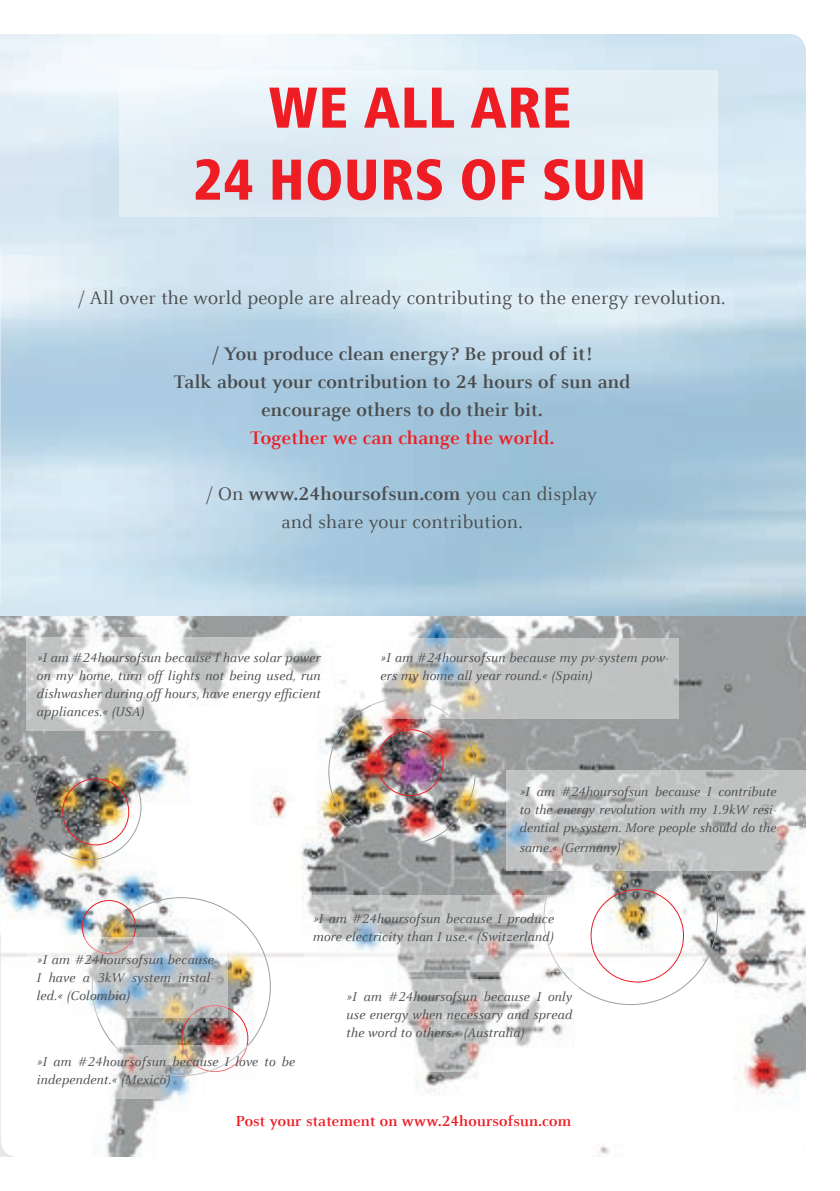
<style>
.page{position:relative;width:840px;height:1191px;background:#fff}
.page>*{position:absolute;margin:0;border:0;box-sizing:border-box;transform-origin:0 0}
.t1{font:800 condensed 60px/72px "Frutiger Next LTW1 G";color:#ee1d23;text-align:center}
.t2{font:20px/28px "Celeste Offc Pro";letter-spacing:.01em;color:#4b4c4d;text-align:center}
.t3{font:700 20px/28px "Celeste Offc Pro";letter-spacing:.01em;color:#4b4c4d;text-align:center}
.t4{font:700 20px "Celeste Offc Pro";letter-spacing:.01em;color:#ee1d23}
.t5{font:700 16px "Celeste Offc Pro";letter-spacing:.01em;color:#ee1d23}
.t6{font:italic 14px/18px "Celeste Offc Pro";letter-spacing:.01em;color:#4b4c4d;text-align:justify}
.s1{font-weight:700}
</style>
<div class="page">
<img style="left:1px;top:617px;width:804px;height:209px">
<img style="left:1px;top:826px;width:804px;height:331px">
<div style="left:62px;top:778px;width:67px;height:67px;border:1px solid #ee1d23;border-radius:50%"></div>
<div style="left:376px;top:729px;width:67px;height:67px;border:1px solid #ee1d23;border-radius:50%"></div>
<div style="left:82px;top:900px;width:54px;height:54px;border:1px solid #ee1d23;border-radius:50%"></div>
<div style="left:119px;top:70px;width:598px;height:147px;background:#e2eff6"></div>
<img style="left:0;top:251px;width:1px;height:351px">
<svg style="left:26px;top:637px;width:307px;height:94px"></svg>
<svg style="left:27px;top:937px;width:201px;height:81px"></svg>
<svg style="left:28px;top:1045px;width:275px;height:53px"></svg>
<svg style="left:371px;top:637px;width:307px;height:81px;background:#c8c9c7"></svg>
<svg style="left:506px;top:770px;width:300px;height:100px;background:#c4c5c5"></svg>
<svg style="left:303px;top:895px;width:264px;height:76px"></svg>
<svg style="left:332px;top:979px;width:246px;height:93px"></svg>
<h1 class="t1" style="left:193px;top:72px;width:454px">WE ALL ARE<br>24 HOURS OF SUN</h1>
<h2 class="t2" style="left:79px;top:283px;width:647px">/ All over the world people are already contributing to the energy revolution.</h2>
<h2 class="t3" style="left:174px;top:339px;width:458px">/ You produce clean energy? Be proud of it!<br>Talk about your contribution to 24 hours of sun and encourage others to do their bit.</h2>
<h2 class="t4" style="left:250px;top:425px;width:305px">Together we can change the world.</h2>
<h2 class="t2" style="left:207px;top:479px;width:391px">/ On <span class="s1">www.24hoursofsun.com</span> you can display and share your contribution.</h2>
<p class="t6" style="left:36px;top:648px;width:285px">»I am #24hoursofsun because I have solar power on my home, turn off lights not being used, run dishwasher during off hours, have energy efficient appliances.« (USA)</p>
<p class="t6" style="left:380px;top:648px;width:290px">»I am #24hoursofsun because my pv-system pow&shy;ers my home all year round.« (Spain)</p>
<p class="t6" style="left:519px;top:782px;width:258px">»I am #24hoursofsun because I contribute to the energy revolution with my 1.9kW resi&shy;dential pv-system. More people should do the</p>
<p class="t6" style="left:519px;top:838px;width:103px">same.« (Germany)</p>
<p class="t6" style="left:36px;top:950px;width:179px">»I am #24hoursofsun because I have a 3kW system instal&shy;led.« (Colombia)</p>
<p class="t6" style="left:36px;top:1052px;width:260px">»I am #24hoursofsun because I love to be independent.« (Mexico)</p>
<p class="t6" style="left:312px;top:909px;width:242px">»I am #24hoursofsun because I produce more electricity than I use.« (Switzerland)</p>
<p class="t6" style="left:346px;top:987px;width:227px">»I am #24hoursofsun because I only use energy when necessary and spread the word to others.« (Australia)</p>
<p class="t5" style="left:235px;top:1111px;width:337px">Post your statement on www.24hoursofsun.com</p>
</div>
